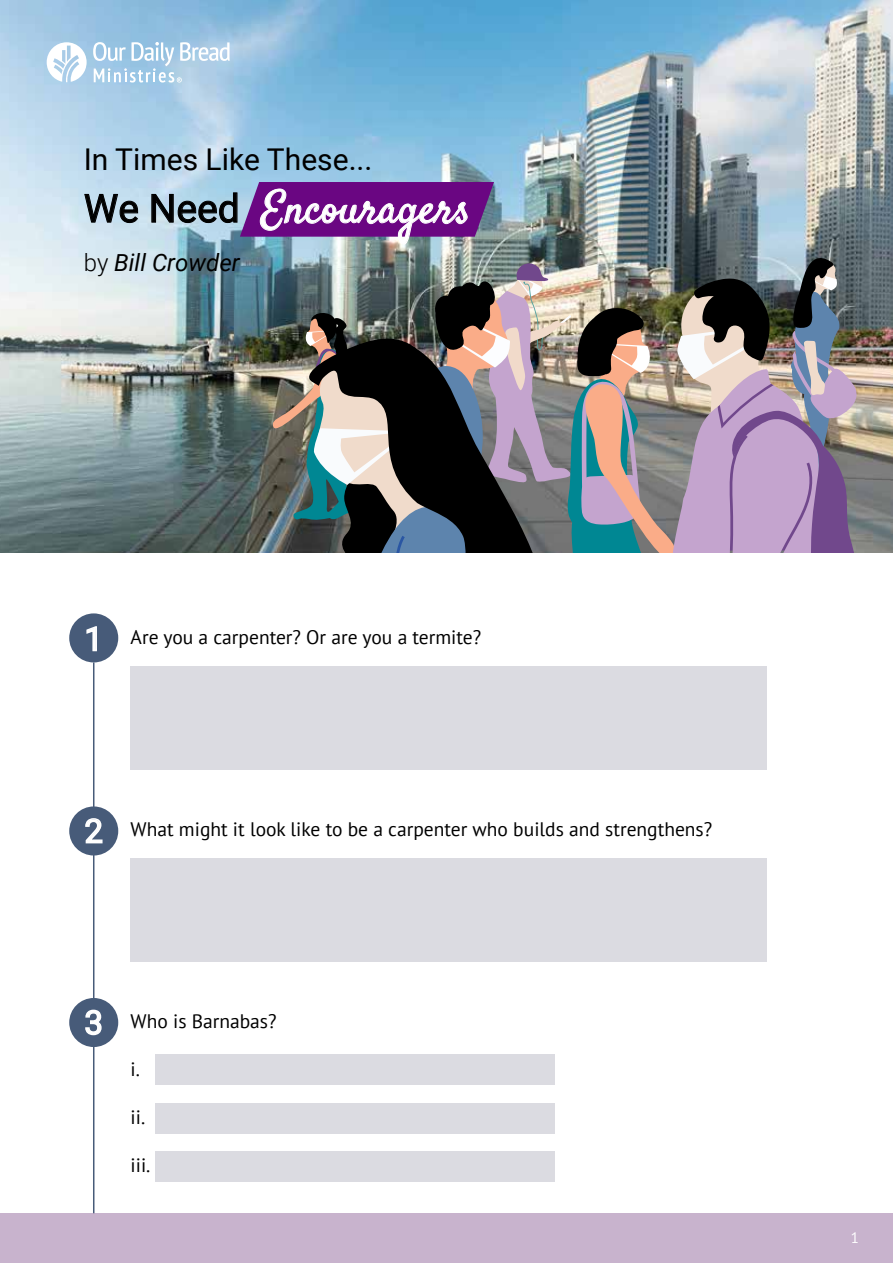
<style>
.page{position:relative;width:893px;height:1263px;background:#fff}
.page>*{position:absolute;margin:0;border:0;box-sizing:border-box;transform-origin:0 0}
.t1{font:45px "Satisfy";color:#fff}
.t2{font:33px "Roboto";color:#fff}
.t3{font:30px "Roboto";color:#000}
.t4{font:italic 24px "Roboto";color:#000}
.t5{font:19.5px "PT Sans";color:#000}
.t6{font:15px "PT Sans";color:#fff}
.s1{font-family:"Roboto";font-size:39px;color:#000}
.s2{font-weight:300;font-style:normal}
</style>
<div class="page">
<img style="left:0;top:0;width:893px;height:553px">
<div style="left:69px;top:613px;width:49px;height:49px;background:#475b79;border-radius:50%"></div>
<div style="left:131px;top:666px;width:636px;height:104px;background:#dbdbe1"></div>
<div style="left:131px;top:858px;width:636px;height:104px;background:#dbdbe1"></div>
<div style="left:155px;top:1054px;width:399px;height:31px;background:#dbdbe1"></div>
<div style="left:155px;top:1103px;width:399px;height:30px;background:#dbdbe1"></div>
<div style="left:155px;top:1151px;width:399px;height:31px;background:#dbdbe1"></div>
<hr style="left:93px;top:662px;width:1px;height:551px;background:#475b79">
<svg style="left:86px;top:626px;width:11px;height:26px"></svg>
<div style="left:69px;top:998px;width:49px;height:49px;background:#475b79;border-radius:50%"></div>
<svg style="left:85px;top:1009px;width:17px;height:27px"></svg>
<div style="left:69px;top:806px;width:49px;height:49px;background:#475b79;border-radius:50%"></div>
<svg style="left:85px;top:818px;width:18px;height:26px"></svg>
<div style="left:0;top:1213px;width:893px;height:50px;background:#c8b3cd"></div>
<svg style="left:47px;top:42px;width:40px;height:40px"></svg>
<svg style="left:93px;top:42px;width:137px;height:41px"></svg>
<svg style="left:84px;top:194px;width:54px;height:29px;background:#9cafbc"></svg>
<img style="left:151px;top:182px;width:707px;height:371px">
<h3 class="t3" style="left:84px;top:138px;width:290px">In Times Like These...</h3>
<h1 class="t1" style="left:84px;top:180px;width:388px"><span class="s1">We Need</span> Encouragers</h1>
<p class="t4" style="left:84px;top:246px;width:158px"><span class="s2">by</span> Bill Crowder</p>
<h2 class="t2" style="left:84px;top:616px;width:20px">1</h2>
<p class="t5" style="left:131px;top:624px;width:352px">Are you a carpenter? Or are you a termite?</p>
<h2 class="t2" style="left:84px;top:808px;width:20px">2</h2>
<p class="t5" style="left:131px;top:816px;width:583px">What might it look like to be a carpenter who builds and strengthens?</p>
<h2 class="t2" style="left:84px;top:999px;width:20px">3</h2>
<p class="t5" style="left:131px;top:1008px;width:148px">Who is Barnabas?</p>
<p class="t5" style="left:131px;top:1056px;width:11px">i.</p>
<p class="t5" style="left:131px;top:1104px;width:16px">ii.</p>
<p class="t5" style="left:131px;top:1152px;width:21px">iii.</p>
<p class="t6" style="left:851px;top:1228px;width:10px">1</p>
</div>
